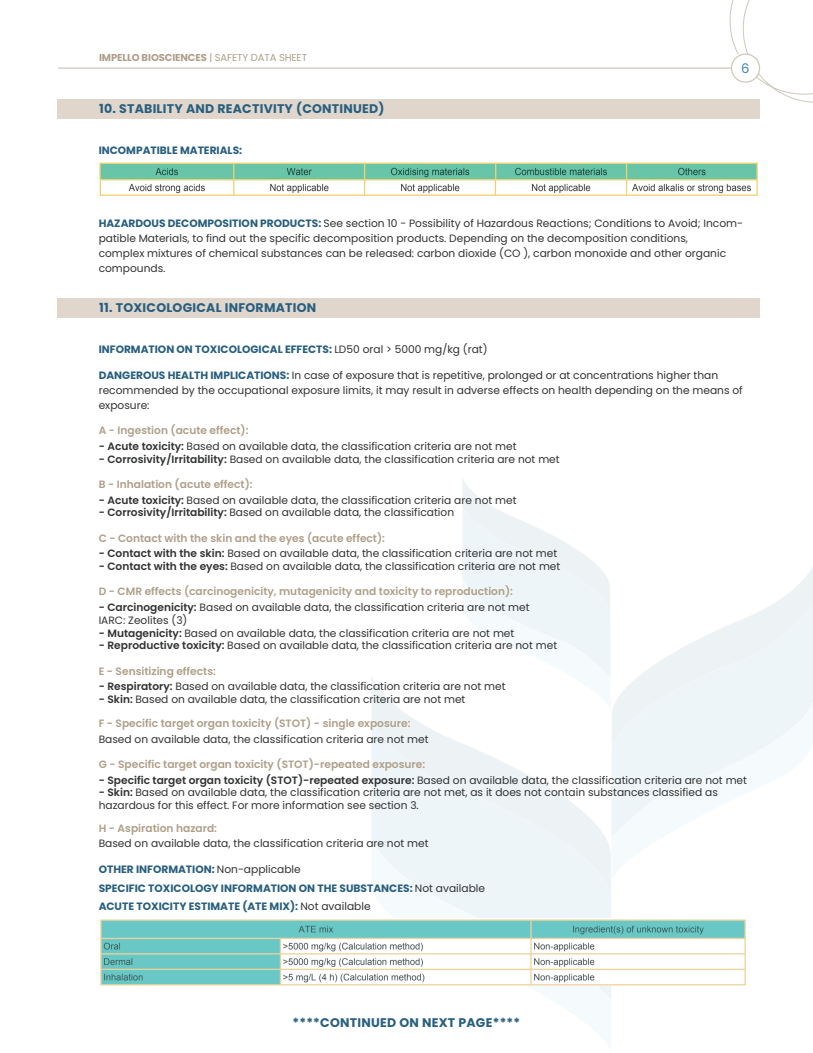
<style>
.page{position:relative;width:813px;height:1053px;background:#fff}
.page>*{position:absolute;margin:0;border:0;box-sizing:border-box;transform-origin:0 0}
.t1{font:13.12px "Poppins";color:#3d84b4}
.t2{font:700 12.5px "Poppins";letter-spacing:.02em;color:#285f7f}
.t3{font:10.62px/15px "Poppins";color:#313232}
.t4{font:600 10.62px "Poppins";color:#af9f89}
.t5{font:700 10.62px/19.2px "Poppins";color:#285f7f}
.t6{font:700 10px "Poppins";letter-spacing:-.01em;color:#af9f89}
.s1{font-weight:400}
.s2{font-weight:700;color:#285f7f}
.s3{font-weight:400;color:#313232}
.s4{font-weight:600}
</style>
<div class="page">
<svg style="left:371px;top:676px;width:47px;height:46px"></svg>
<svg style="left:371px;top:722px;width:234px;height:115px;fill:#edf5f9"></svg>
<svg style="left:371px;top:837px;width:242px;height:162px;fill:#edf5f9"></svg>
<svg style="left:774px;top:568px;width:38px;height:36px"></svg>
<svg style="left:617px;top:604px;width:195px;height:96px;fill:#edf5f9"></svg>
<svg style="left:609px;top:700px;width:203px;height:184px;fill:#f5fbfd"></svg>
<svg style="left:462px;top:478px;width:149px;height:234px"></svg>
<svg style="left:729px;top:1px;width:83px;height:101px"></svg>
<hr style="left:58px;top:67px;width:673px;height:2px;background:#cec9bd">
<div style="left:731px;top:54px;width:28px;height:28px;background:#fff;border-radius:50%"></div>
<div style="left:730px;top:53px;width:29px;height:30px;border:1px solid #cec9bd;border-radius:50%"></div>
<div style="left:57px;top:99px;width:702px;height:19px;background:#e0d6cc"></div>
<img style="left:100px;top:162px;width:658px;height:33px">
<div style="left:57px;top:298px;width:702px;height:19px;background:#e0d6cc"></div>
<img style="left:100px;top:918px;width:646px;height:67px">
<p class="t6" style="left:99px;top:51px;width:209px">IMPELLO BIOSCIENCES <span class="s1">| SAFETY DATA SHEET</span></p>
<p class="t2" style="left:99px;top:101px;width:287px">10. STABILITY AND REACTIVITY (CONTINUED)</p>
<p class="t5" style="left:99px;top:140px;width:145px">INCOMPATIBLE MATERIALS:</p>
<p class="t1" style="left:740px;top:61px;width:10px">6</p>
<p class="t3" style="left:99px;top:215px;width:645px"><span class="s2">HAZARDOUS DECOMPOSITION PRODUCTS:</span> See section 10 - Possibility of Hazardous Reactions; Conditions to Avoid; Incom&shy;patible Materials, to find out the specific decomposition products. Depending on the decomposition conditions,<br>complex mixtures of chemical substances can be released: carbon dioxide (CO ), carbon monoxide and other organic compounds.</p>
<p class="t2" style="left:99px;top:300px;width:219px">11. TOXICOLOGICAL INFORMATION</p>
<p class="t5" style="left:99px;top:339px;width:390px">INFORMATION ON TOXICOLOGICAL EFFECTS: <span class="s3">LD50 oral &gt; 5000 mg/kg (rat)</span></p>
<p class="t3" style="left:99px;top:367px;width:645px"><span class="s2">DANGEROUS HEALTH IMPLICATIONS:</span> In case of exposure that is repetitive, prolonged or at concentrations higher than recommended by the occupational exposure limits, it may result in adverse effects on health depending on the means of exposure:</p>
<p class="t4" style="left:99px;top:424px;width:151px">A - Ingestion (acute effect):</p>
<p class="t3" style="left:99px;top:438px;width:419px"><span class="s4">- Acute toxicity:</span> Based on available data, the classification criteria are not met</p>
<p class="t3" style="left:99px;top:451px;width:462px"><span class="s4">- Corrosivity/Irritability:</span> Based on available data, the classification criteria are not met</p>
<p class="t4" style="left:99px;top:478px;width:155px">B - Inhalation (acute effect):</p>
<p class="t3" style="left:99px;top:492px;width:419px"><span class="s4">- Acute toxicity:</span> Based on available data, the classification criteria are not met</p>
<p class="t3" style="left:99px;top:505px;width:357px"><span class="s4">- Corrosivity/Irritability:</span> Based on available data, the classification</p>
<p class="t4" style="left:99px;top:531px;width:288px">C - Contact with the skin and the eyes (acute effect):</p>
<p class="t3" style="left:99px;top:546px;width:460px"><span class="s4">- Contact with the skin:</span> Based on available data, the classification criteria are not met</p>
<p class="t3" style="left:99px;top:559px;width:463px"><span class="s4">- Contact with the eyes:</span> Based on available data, the classification criteria are not met</p>
<p class="t4" style="left:99px;top:585px;width:415px">D - CMR effects (carcinogenicity, mutagenicity and toxicity to reproduction):</p>
<p class="t3" style="left:99px;top:601px;width:432px;line-height:12.8px"><span class="s4">- Carcinogenicity:</span> Based on available data, the classification criteria are not met<br>IARC: Zeolites (3)</p>
<p class="t3" style="left:99px;top:625px;width:417px"><span class="s4">- Mutagenicity:</span> Based on available data, the classification criteria are not met</p>
<p class="t3" style="left:99px;top:638px;width:459px"><span class="s4">- Reproductive toxicity:</span> Based on available data, the classification criteria are not met</p>
<p class="t4" style="left:99px;top:664px;width:119px">E - Sensitizing effects:</p>
<p class="t3" style="left:99px;top:679px;width:408px"><span class="s4">- Respiratory:</span> Based on available data, the classification criteria are not met</p>
<p class="t3" style="left:99px;top:691px;width:368px"><span class="s4">- Skin:</span> Based on available data, the classification criteria are not met</p>
<p class="t4" style="left:99px;top:717px;width:313px">F - Specific target organ toxicity (STOT) - single exposure:</p>
<p class="t3" style="left:99px;top:731px;width:331px">Based on available data, the classification criteria are not met</p>
<p class="t4" style="left:99px;top:758px;width:328px">G - Specific target organ toxicity (STOT)-repeated exposure:</p>
<p class="t3" style="left:99px;top:772px;width:649px"><span class="s4">- Specific target organ toxicity (STOT)-repeated exposure:</span> Based on available data, the classification criteria are not met</p>
<p class="t3" style="left:99px;top:786px;width:620px;line-height:12.8px"><span class="s4">- Skin:</span> Based on available data, the classification criteria are not met, as it does not contain substances classified as hazardous for this effect. For more information see section 3.</p>
<p class="t4" style="left:99px;top:821px;width:120px">H - Aspiration hazard:</p>
<p class="t3" style="left:99px;top:836px;width:331px">Based on available data, the classification criteria are not met</p>
<p class="t5" style="left:99px;top:859px;width:387px">OTHER INFORMATION: <span class="s3">Non-applicable<br></span>SPECIFIC TOXICOLOGY INFORMATION ON THE SUBSTANCES: <span class="s3">Not available</span></p>
<p class="t5" style="left:99px;top:896px;width:273px">ACUTE TOXICITY ESTIMATE (ATE MIX): <span class="s3">Not available</span></p>
<p class="t2" style="left:292px;top:1015px;width:229px">****CONTINUED ON NEXT PAGE****</p>
</div>
